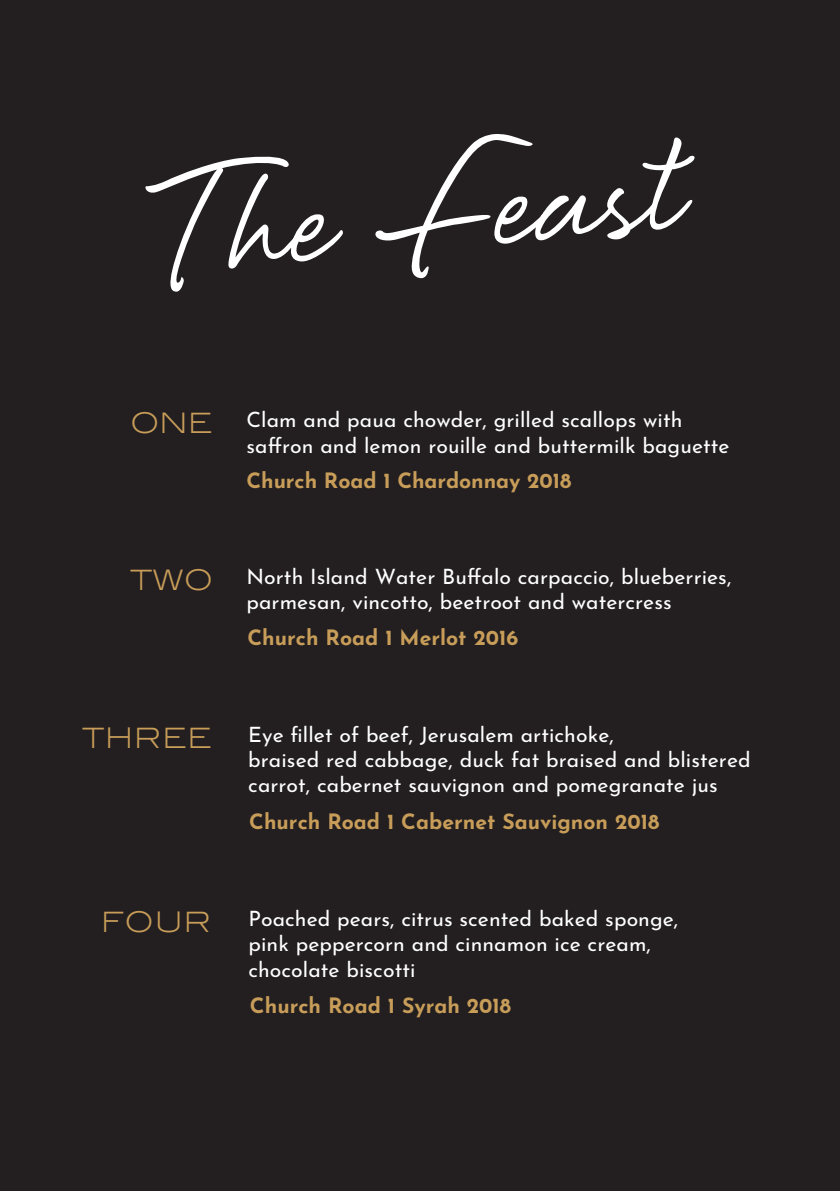
<style>
.page{position:relative;width:840px;height:1191px;background:#fff}
.page>*{position:absolute;margin:0;border:0;box-sizing:border-box;transform-origin:0 0}
.t1{font:300 28.2px "Blair ITC";letter-spacing:.02em;color:#c89d59}
.t2{font:21.2px/25.4px "Josefin Sans";letter-spacing:.005em;color:#fff}
.t3{font:700 21.2px "Josefin Sans";color:#c89d59}
.s1{font-family:"Blair ITC";font-weight:300;font-size:28.2px;color:#c89d59}
</style>
<div class="page">
<div style="left:0;top:0;width:839px;height:1191px;background:#231f20"></div>
<svg style="left:145px;top:134px;width:550px;height:158px"></svg>
<p class="t2" style="left:246px;top:404px;width:484px;text-indent:-116px"><span class="s1">ONE</span> Clam and paua chowder, grilled scallops with saffron and lemon rouille and buttermilk baguette</p>
<p class="t3" style="left:246px;top:462px;width:326px">Church Road 1 Chardonnay 2018</p>
<p class="t2" style="left:246px;top:561px;width:486px;text-indent:-116px"><span class="s1">TWO</span> North Island Water Buffalo carpaccio, blueberries, parmesan, vincotto, beetroot and watercress</p>
<p class="t3" style="left:247px;top:619px;width:272px">Church Road 1 Merlot 2016</p>
<h1 class="t1" style="left:82px;top:721px;width:131px">THREE</h1>
<p class="t2" style="left:248px;top:719px;width:503px">Eye fillet of beef, Jerusalem artichoke,<br>braised red cabbage, duck fat braised and blistered carrot, cabernet sauvignon and pomegranate jus</p>
<p class="t3" style="left:249px;top:802px;width:411px">Church Road 1 Cabernet Sauvignon 2018</p>
<h1 class="t1" style="left:101px;top:906px;width:112px">FOUR</h1>
<p class="t2" style="left:248px;top:903px;width:431px">Poached pears, citrus scented baked sponge, pink peppercorn and cinnamon ice cream, chocolate biscotti</p>
<p class="t3" style="left:250px;top:986px;width:262px">Church Road 1 Syrah 2018</p>
</div>
